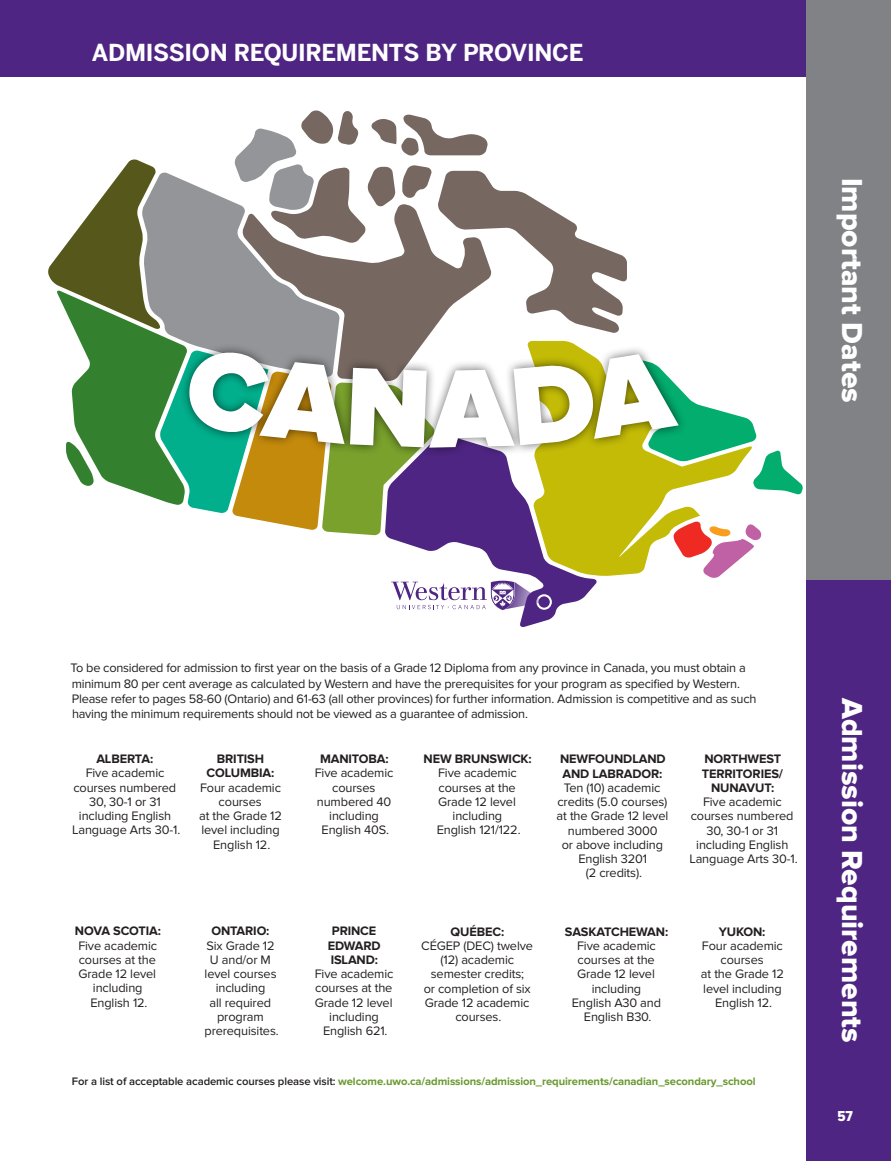
<style>
.page{position:relative;width:891px;height:1161px;background:#fff}
.page>*{position:absolute;margin:0;border:0;box-sizing:border-box;transform-origin:0 0}
.t1{font:30px "Proxima Nova Extrabld";color:#fff}
.t2{font:700 23.25px "Benton Sans";letter-spacing:-.015em;color:#fff}
.t3{font:15px "Proxima Nova Cond Extrabld";color:#fff}
.t4{font:12.75px/14.2px "Proxima Nova";letter-spacing:-.01em;color:#231f20;text-align:center}
.t5{font:700 12.75px/14.2px "Proxima Nova";letter-spacing:-.01em;color:#231f20;text-align:center}
.t6{font:700 11.25px "Proxima Nova";letter-spacing:-.01em;color:#69992e}
.s1{font-weight:600;color:#231f20}
</style>
<div class="page">
<div style="left:0;top:0;width:891px;height:76px;background:#4e2582"></div>
<div style="left:807px;top:0;width:84px;height:580px;background:#808285"></div>
<div style="left:807px;top:580px;width:84px;height:581px;background:#4e2582"></div>
<svg style="left:48px;top:110px;width:755px;height:517px"></svg>
<h2 class="t2" style="left:92px;top:39px;width:493px">ADMISSION REQUIREMENTS BY PROVINCE</h2>
<h1 class="t1" style="left:866px;top:178px;width:226px;rotate:90deg">Important Dates</h1>
<p class="t4" style="left:71px;top:661px;width:687px;line-height:15.3px;text-align:left">To be considered for admission to first year on the basis of a Grade 12 Diploma from any province in Canada, you must obtain a minimum 80 per cent average as calculated by Western and have the prerequisites for your program as specified by Western.<br>Please refer to pages 58-60 (Ontario) and 61-63 (all other provinces) for further information. Admission is competitive and as such having the minimum requirements should not be viewed as a guarantee of admission.</p>
<p class="t5" style="left:96px;top:752px;width:58px">ALBERTA:</p>
<p class="t4" style="left:72px;top:766px;width:110px">Five academic courses numbered<br>30, 30-1 or 31 including English<br>Language Arts 30-1.</p>
<p class="t5" style="left:206px;top:752px;width:69px">BRITISH<br>COLUMBIA:</p>
<p class="t4" style="left:199px;top:781px;width:84px">Four academic courses<br>at the Grade 12 level including<br>English 12.</p>
<p class="t5" style="left:75px;top:925px;width:88px">NOVA SCOTIA:</p>
<p class="t4" style="left:78px;top:939px;width:80px">Five academic courses at the<br>Grade 12 level including<br>English 12.</p>
<p class="t5" style="left:211px;top:925px;width:60px">ONTARIO:</p>
<p class="t4" style="left:205px;top:939px;width:76px">Six Grade 12<br>U and/or M level courses including<br>all required program prerequisites.</p>
<p class="t5" style="left:320px;top:752px;width:70px">MANITOBA:</p>
<p class="t4" style="left:315px;top:767px;width:80px">Five academic courses numbered 40 including<br>English 40S.</p>
<p class="t5" style="left:328px;top:925px;width:54px">PRINCE<br>EDWARD<br>ISLAND:</p>
<p class="t4" style="left:315px;top:967px;width:80px">Five academic courses at the<br>Grade 12 level including<br>English 621.</p>
<p class="t5" style="left:424px;top:752px;width:110px">NEW BRUNSWICK:</p>
<p class="t4" style="left:437px;top:767px;width:85px">Five academic courses at the<br>Grade 12 level including<br>English 121/122.</p>
<p class="t5" style="left:451px;top:925px;width:55px">QUÉBEC:</p>
<p class="t4" style="left:421px;top:939px;width:113px">CÉGEP (DEC) twelve (12) academic semester credits;<br>or completion of six<br>Grade 12 academic courses.</p>
<p class="t5" style="left:560px;top:752px;width:107px;text-align:left">NEWFOUNDLAND<br>AND LABRADOR:</p>
<p class="t4" style="left:557px;top:781px;width:113px">Ten (10) academic credits (5.0 courses) at the Grade 12 level numbered 3000<br>or above including<br>English 3201<br>(2 credits).</p>
<p class="t5" style="left:565px;top:925px;width:105px">SASKATCHEWAN:</p>
<p class="t4" style="left:572px;top:939px;width:91px">Five academic courses at the<br>Grade 12 level including<br>English A30 and<br>English B30.</p>
<p class="t5" style="left:702px;top:753px;width:83px">NORTHWEST<br>TERRITORIES/<br>NUNAVUT:</p>
<p class="t4" style="left:690px;top:795px;width:110px">Five academic courses numbered<br>30, 30-1 or 31 including English<br>Language Arts 30-1.</p>
<p class="t5" style="left:719px;top:925px;width:48px">YUKON:</p>
<p class="t4" style="left:701px;top:939px;width:84px">Four academic courses<br>at the Grade 12 level including<br>English 12.</p>
<p class="t6" style="left:72px;top:1076px;width:685px"><span class="s1">For a list of acceptable academic courses please visit:</span> welcome.uwo.ca/admissions/admission_requirements/canadian_secondary_school</p>
<h1 class="t1" style="left:866px;top:698px;width:346px;rotate:90deg">Admission Requirements</h1>
<p class="t3" style="left:837px;top:1109px;width:17px">57</p>
</div>
